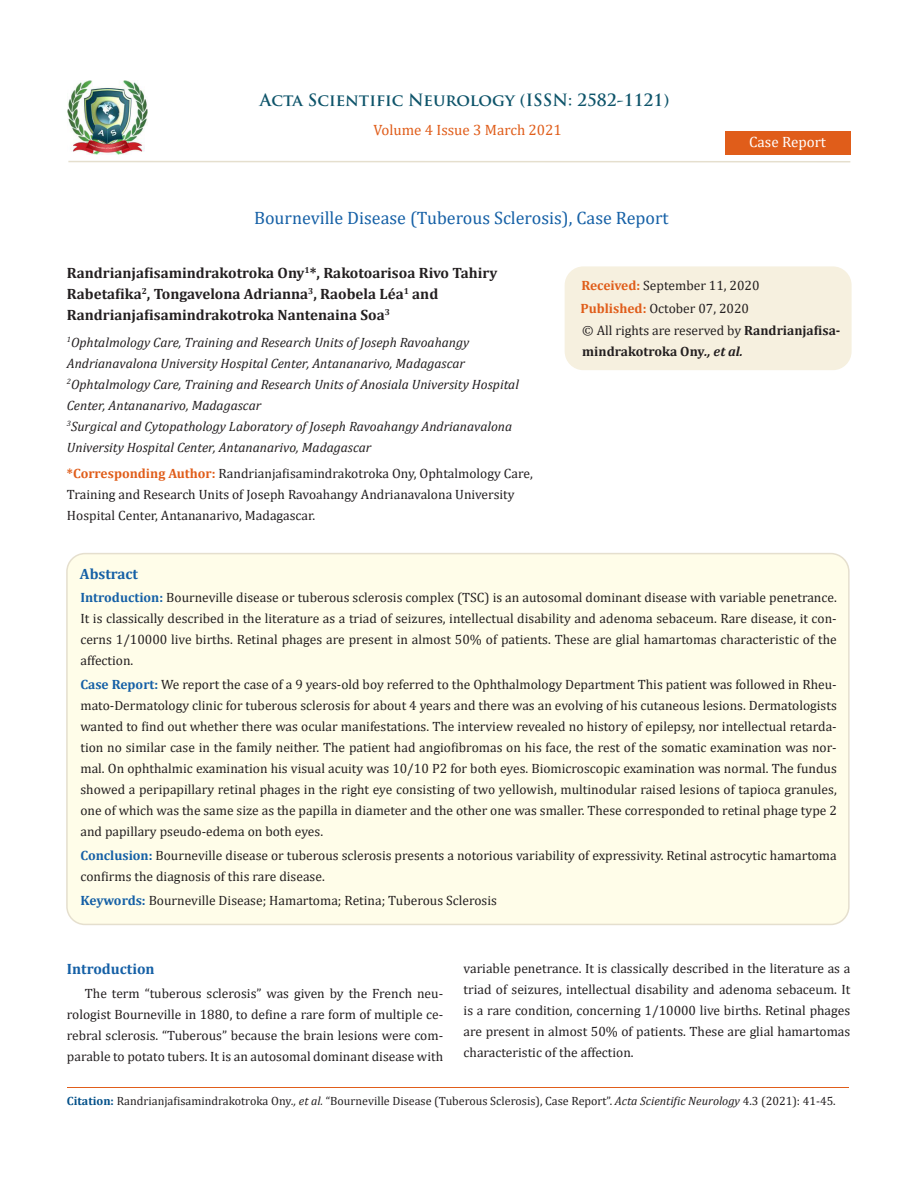
<style>
.page{position:relative;width:917px;height:1188px;background:#fff}
.page>*{position:absolute;margin:0;border:0;box-sizing:border-box;transform-origin:0 0}
.t1{font:18px "Cambria";color:#1560a6}
.t2{font:700 16.5px "Trajan Pro";color:#0e546a}
.t3{font:700 15px/21px "Cambria";color:#231f20}
.t4{font:15px "Cambria";color:#e05d1a}
.t5{font:700 15px "Cambria";color:#1560a6}
.t6{font:15px "Cambria";color:#fff}
.t7{font:13.5px/21px "Cambria";color:#231f20;text-align:justify}
.t8{font:italic 13.5px/21px "Cambria";color:#231f20}
.t9{font:700 13.5px/21px "Cambria";color:#231f20}
.t10{font:12px "Cambria";color:#231f20}
.s1{font-weight:700;color:#e05d1a}
.s2{font-weight:400}
.s3{font-style:italic}
.s4{font-weight:700;color:#1560a6}
.s5{font-weight:700;color:#035089}
</style>
<div class="page">
<img style="left:68px;top:81px;width:80px;height:74px">
<div style="left:724px;top:132px;width:126px;height:23px;background:#e05d1a"></div>
<div style="left:565px;top:267px;width:285px;height:102px;background:#f6f0df;border-radius:18px"></div>
<div style="left:564px;top:266px;width:287px;height:104px;border:2px solid #f6f0df;border-radius:18px"></div>
<div style="left:67px;top:554px;width:781px;height:370px;background:#fffde9;border-radius:18px"></div>
<div style="left:66px;top:553px;width:783px;height:372px;border:2px solid #e5dfce;border-radius:18px"></div>
<hr style="left:67px;top:1088px;width:781px;height:1px;background:#e05d1a">
<hr style="left:68px;top:161px;width:782px;height:1px;background:#e5dfce">
<p class="t2" style="left:260px;top:90px;width:411px">Acta Scientific Neurology (ISSN: 2582-1121)</p>
<p class="t4" style="left:373px;top:121px;width:190px">Volume 4 Issue 3 March 2021</p>
<p class="t6" style="left:749px;top:133px;width:78px">Case Report</p>
<p class="t1" style="left:254px;top:207px;width:416px">Bourneville Disease (Tuberous Sclerosis), Case Report</p>
<p class="t3" style="left:67px;top:262px;width:432px">Randrianjafisamindrakotroka Ony<sup>1</sup>*, Rakotoarisoa Rivo Tahiry<br>Rabetafika<sup>2</sup>, Tongavelona Adrianna<sup>3</sup>, Raobela Léa<sup>1</sup> and<br>Randrianjafisamindrakotroka Nantenaina Soa<sup>3</sup></p>
<p class="t8" style="left:67px;top:331px;width:404px"><sup>1</sup>Ophtalmology Care, Training and Research Units of Joseph Ravoahangy<br>Andrianavalona University Hospital Center, Antananarivo, Madagascar</p>
<p class="t8" style="left:67px;top:373px;width:453px"><sup>2</sup>Ophtalmology Care, Training and Research Units of Anosiala University Hospital<br>Center, Antananarivo, Madagascar</p>
<p class="t8" style="left:67px;top:415px;width:447px"><sup>3</sup>Surgical and Cytopathology Laboratory of Joseph Ravoahangy Andrianavalona<br>University Hospital Center, Antananarivo, Madagascar</p>
<p class="t7" style="left:67px;top:463px;width:467px;text-align:left"><span class="s1">*Corresponding Author:</span> Randrianjafisamindrakotroka Ony, Ophtalmology Care,<br>Training and Research Units of Joseph Ravoahangy Andrianavalona University<br>Hospital Center, Antananarivo, Madagascar.</p>
<p class="t7" style="left:581px;top:275px;width:180px"><span class="s1">Received:</span> September 11, 2020</p>
<p class="t7" style="left:580px;top:298px;width:170px"><span class="s1">Published:</span> October 07, 2020</p>
<p class="t9" style="left:582px;top:319px;width:260px"><span class="s2">© All rights are reserved by</span> Randrianjafisa&shy;mindrakotroka Ony<span class="s3">., et al.</span></p>
<p class="t5" style="left:80px;top:564px;width:60px">Abstract</p>
<p class="t7" style="left:80px;top:586px;width:757px"><span class="s4">Introduction:</span> Bourneville disease or tuberous sclerosis complex (TSC) is an autosomal dominant disease with variable penetrance.<br>It is classically described in the literature as a triad of seizures, intellectual disability and adenoma sebaceum. Rare disease, it con&shy;cerns 1/10000 live births. Retinal phages are present in almost 50% of patients. These are glial hamartomas characteristic of the affection.</p>
<p class="t7" style="left:80px;top:673px;width:757px"><span class="s4">Case Report:</span> We report the case of a 9 years-old boy referred to the Ophthalmology Department This patient was followed in Rheu&shy;mato-Dermatology clinic for tuberous sclerosis for about 4 years and there was an evolving of his cutaneous lesions. Dermatologists wanted to find out whether there was ocular manifestations. The interview revealed no history of epilepsy, nor intellectual retarda&shy;tion no similar case in the family neither. The patient had angiofibromas on his face, the rest of the somatic examination was nor&shy;mal. On ophthalmic examination his visual acuity was 10/10 P2 for both eyes. Biomicroscopic examination was normal. The fundus showed a peripapillary retinal phages in the right eye consisting of two yellowish, multinodular raised lesions of tapioca granules, one of which was the same size as the papilla in diameter and the other one was smaller. These corresponded to retinal phage type 2 and papillary pseudo-edema on both eyes.</p>
<p class="t7" style="left:80px;top:844px;width:757px"><span class="s4">Conclusion:</span> Bourneville disease or tuberous sclerosis presents a notorious variability of expressivity. Retinal astrocytic hamartoma confirms the diagnosis of this rare disease.</p>
<p class="t7" style="left:80px;top:889px;width:418px"><span class="s4">Keywords:</span> Bourneville Disease; Hamartoma; Retina; Tuberous Sclerosis</p>
<p class="t7" style="left:463px;top:958px;width:388px">variable penetrance. It is classically described in the literature as a triad of seizures, intellectual disability and adenoma sebaceum. It is a rare condition, concerning 1/10000 live births. Retinal phages are present in almost 50% of patients. These are glial hamartomas characteristic of the affection.</p>
<p class="t10" style="left:67px;top:1093px;width:770px"><span class="s5">Citation:</span> Randrianjafisamindrakotroka Ony<span class="s3">., et al.</span> “Bourneville Disease (Tuberous Sclerosis), Case Report”. <span class="s3">Acta Scientific Neurology</span> 4.3 (2021): 41-45.</p>
<p class="t5" style="left:67px;top:959px;width:89px">Introduction</p>
<p class="t7" style="left:67px;top:983px;width:378px;text-indent:18px">The term “tuberous sclerosis” was given by the French neu&shy;rologist Bourneville in 1880, to define a rare form of multiple ce&shy;rebral sclerosis. “Tuberous” because the brain lesions were com&shy;parable to potato tubers. It is an autosomal dominant disease with</p>
</div>
